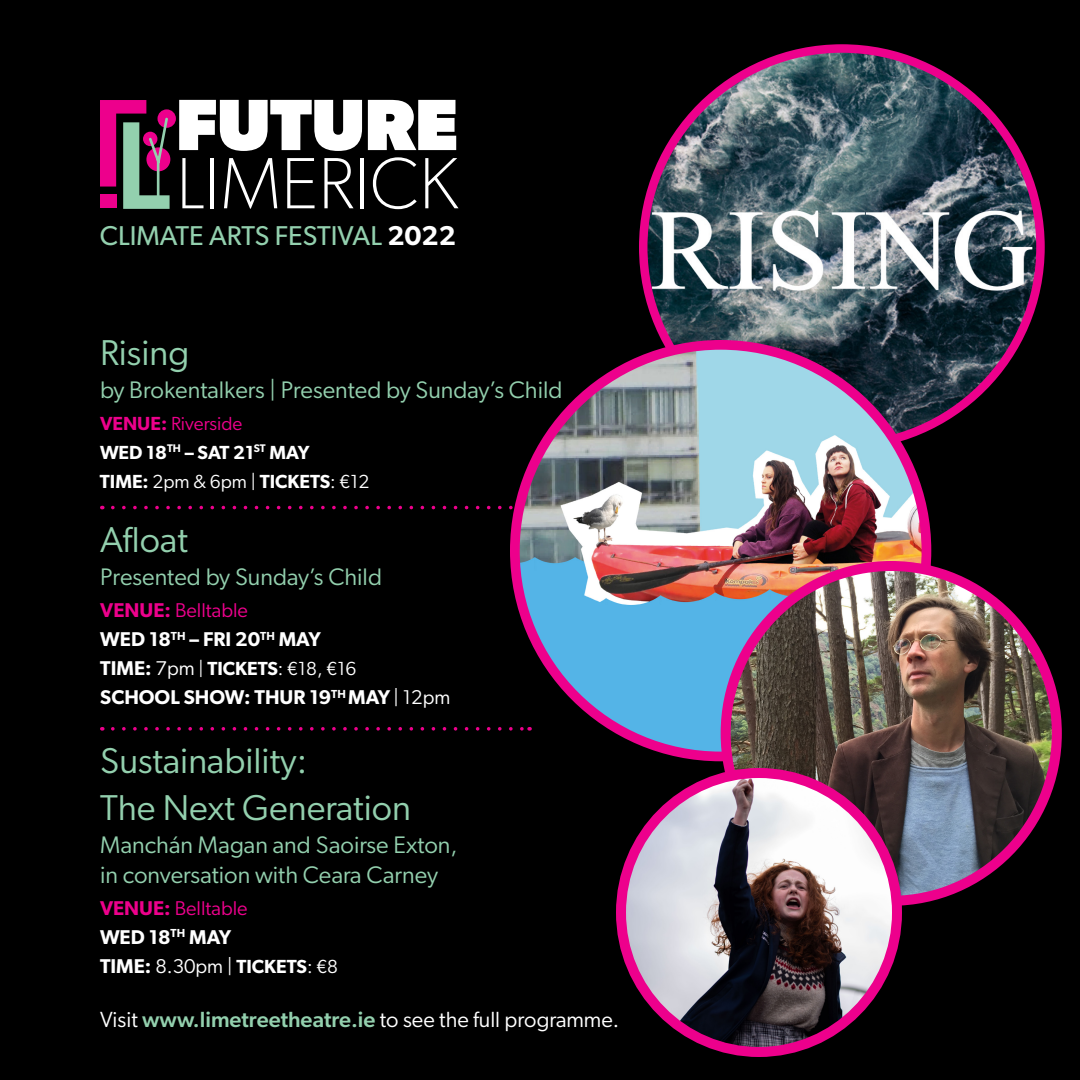
<style>
.page{position:relative;width:1080px;height:1080px;background:#000}
.page>*{position:absolute;margin:0;border:0;box-sizing:border-box;transform-origin:0 0}
.t1{font:36px/46.4px "Gibson";color:#93d0ae}
.t2{font:27.3px "Gibson";color:#93d0ae}
.t3{font:24px/30px "Gibson";color:#93d0ae}
.t4{font:22px "Gibson";color:#fff}
.t5{font:600 20px/29px "Gibson";color:#fff}
.t6{font:600 19px/29px "Gibson";color:#fff}
.t7{font:19px "Gibson";color:#fff}
.s1{font-weight:600;color:#fff}
.s2{color:#ed008c}
.s3{font-weight:400;color:#ed008c}
.s4{font-weight:400}
.s5{font-weight:600;font-size:20px}
.s6{font-size:20px}
.s7{font-weight:600}
.s8{font-size:19px}
.s9{font-weight:400;font-size:19px}
.s10{font-weight:500;color:#93d0ae}
</style>
<div class="page">
<svg style="left:182px;top:158px;width:21px;height:50px"></svg>
<hr style="left:211px;top:158px;width:3px;height:50px;background:#fff">
<svg style="left:224px;top:158px;width:53px;height:51px"></svg>
<svg style="left:287px;top:158px;width:28px;height:50px"></svg>
<svg style="left:324px;top:158px;width:30px;height:50px"></svg>
<hr style="left:360px;top:158px;width:3px;height:50px;background:#fff">
<svg style="left:373px;top:157px;width:44px;height:52px"></svg>
<svg style="left:425px;top:158px;width:34px;height:50px"></svg>
<svg style="left:179px;top:100px;width:183px;height:51px"></svg>
<svg style="left:368px;top:100px;width:88px;height:50px;background:#d8d8d8"></svg>
<svg style="left:158px;top:109px;width:18px;height:19px"></svg>
<svg style="left:100px;top:100px;width:70px;height:109px"></svg>
<img style="left:643px;top:50px;width:397px;height:396px">
<svg style="left:113px;top:506px;width:402px;height:3px"></svg>
<svg style="left:113px;top:727px;width:417px;height:4px"></svg>
<img style="left:515px;top:345px;width:411px;height:411px;border-radius:206px">
<img style="left:726px;top:566px;width:328px;height:335px">
<div style="left:721px;top:561px;width:341px;height:345px;border:10px solid #ed008c;border-radius:50%"></div>
<img style="left:621px;top:773px;width:276px;height:279px">
<div style="left:616px;top:768px;width:286px;height:289px;border:10px solid #ed008c;border-radius:50%"></div>
<p class="t2" style="left:100px;top:220px;width:357px">CLIMATE ARTS FESTIVAL <span class="s1">2022</span></p>
<h1 class="t1" style="left:100px;top:329px;width:91px">Rising</h1>
<p class="t3" style="left:100px;top:374px;width:464px">by Brokentalkers | Presented by Sunday’s Child</p>
<p class="t6" style="left:100px;top:408px;width:271px"><span class="s2">VENUE:</span> <span class="s3">Riverside<br></span>WED 18<sup>TH</sup> – SAT 21<sup>ST</sup> MAY<br>TIME: <span class="s4">2pm &amp; 6pm |</span> TICKETS<span class="s4">: €12</span></p>
<h1 class="t1" style="left:100px;top:516px;width:89px">Afloat</h1>
<p class="t3" style="left:100px;top:562px;width:283px">Presented by Sunday’s Child</p>
<p class="t5" style="left:100px;top:596px;width:222px"><span class="s2">VENUE:</span> <span class="s3">Belltable<br></span>WED 18<sup>TH</sup> – FRI 20<sup>TH</sup> MAY</p>
<p class="t7" style="left:100px;top:657px;width:258px"><span class="s5">TIME:</span> <span class="s6">7pm</span> | <span class="s7">TICKETS</span>: €18, €16</p>
<p class="t5" style="left:100px;top:683px;width:352px">SCHOOL SHOW: THUR 19<sup>TH</sup> MAY <span class="s4">| 12pm</span></p>
<h1 class="t1" style="left:100px;top:737px;width:313px">Sustainability:<br>The Next Generation</h1>
<p class="t3" style="left:100px;top:829px;width:359px">Manchán Magan and Saoirse Exton, in conversation with Ceara Carney</p>
<p class="t5" style="left:100px;top:893px;width:240px"><span class="s2">VENUE:</span> <span class="s3">Belltable<br></span>WED 18<sup>TH</sup> MAY<br>TIME: <span class="s4">8.30pm |</span> <span class="s8">TICKETS</span><span class="s9">: €8</span></p>
<p class="t4" style="left:100px;top:1006px;width:521px">Visit <span class="s10">www.limetreetheatre.ie</span> to see the full programme.</p>
</div>
